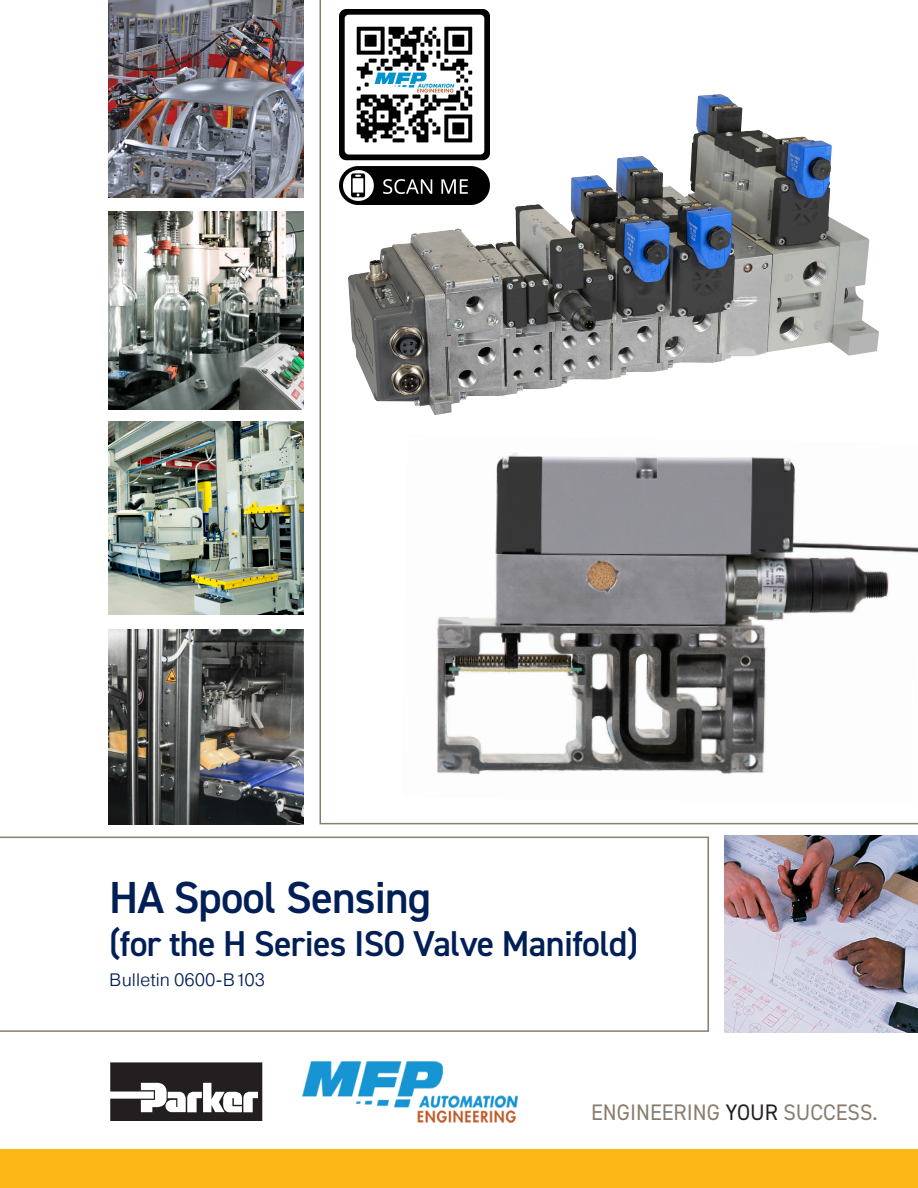
<style>
.page{position:relative;width:918px;height:1188px;background:#fff}
.page>*{position:absolute;margin:0;border:0;box-sizing:border-box;transform-origin:0 0}
.t1{font:600 45px "DIN2014";letter-spacing:-.02em;color:#001f56}
.t2{font:600 36px "DIN2014";letter-spacing:-.02em;color:#001f56}
.t3{font:22.5px "DIN2014";color:#887d6e}
.t4{font:300 18px "Pragmatica";color:#001f56}
.s1{color:#231f20}
</style>
<div class="page">
<img style="left:725px;top:836px;width:193px;height:196px">
<img style="left:108px;top:629px;width:196px;height:196px">
<img style="left:108px;top:421px;width:196px;height:193px">
<img style="left:108px;top:211px;width:196px;height:198px">
<img style="left:108px;top:0;width:196px;height:198px">
<svg style="left:110px;top:1062px;width:152px;height:58px"></svg>
<div style="left:0;top:837px;width:709px;height:195px;border:2px solid #887d6e"></div>
<svg style="left:320px;top:0;width:598px;height:824px"></svg>
<div style="left:0;top:1150px;width:918px;height:38px;background:#fcb814"></div>
<img style="left:348px;top:94px;width:367px;height:261px">
<img style="left:402px;top:435px;width:516px;height:371px">
<img style="left:302px;top:1062px;width:215px;height:60px">
<img style="left:339px;top:10px;width:151px;height:194px">
<p class="t1" style="left:109px;top:868px;width:324px">HA Spool Sensing</p>
<p class="t2" style="left:109px;top:920px;width:530px">(for the H Series ISO Valve Manifold)</p>
<p class="t4" style="left:109px;top:968px;width:157px">Bulletin 0600-B103</p>
<p class="t3" style="left:591px;top:1098px;width:288px">ENGINEERING <span class="s1">YOUR</span> SUCCESS.</p>
</div>
